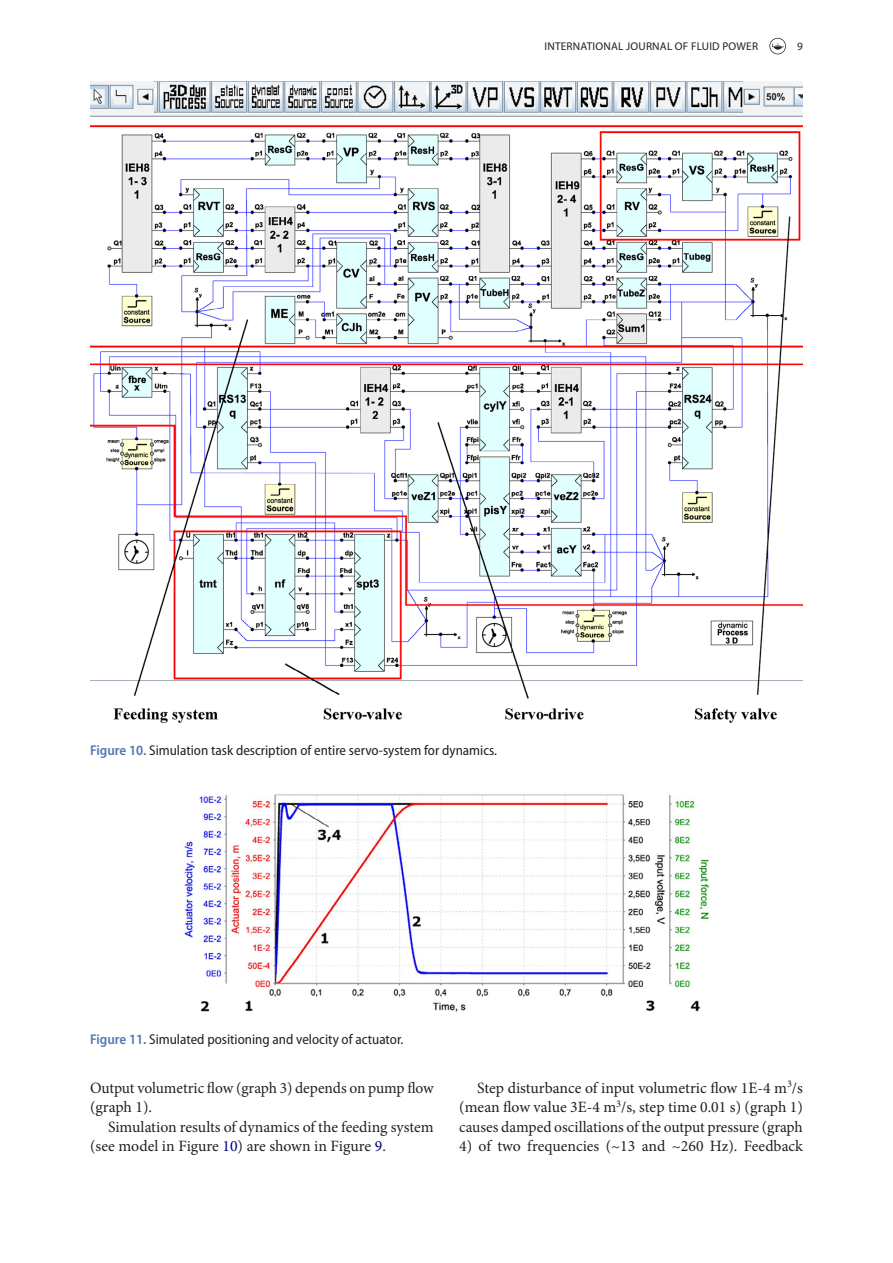
<style>
.page{position:relative;width:893px;height:1263px;background:#fff}
.page>*{position:absolute;margin:0;border:0;box-sizing:border-box;transform-origin:0 0}
.t1{font:15.75px/19.5px "Minion Pro";color:#231f20}
.t2{font:semi-condensed 14.25px "Myriad Pro";color:#231f20}
.t3{font:11.25px "Myriad Pro";letter-spacing:.02em;color:#231f20}
.s1{font-weight:600;color:#5477b3}
.s2{color:#000080}
</style>
<div class="page">
<svg style="left:769px;top:38px;width:17px;height:16px"></svg>
<img style="left:90px;top:81px;width:713px;height:642px">
<img style="left:183px;top:793px;width:527px;height:219px">
<p class="t3" style="left:544px;top:39px;width:30px">INTERNATIONAL</p>
<p class="t3" style="left:626px;top:39px;width:13px">JOURNAL</p>
<p class="t3" style="left:675px;top:39px;width:29px">OF FLUID</p>
<p class="t3" style="left:722px;top:39px;width:34px">POWER</p>
<p class="t3" style="left:797px;top:39px;width:7px">9</p>
<p class="t2" style="left:90px;top:742px;width:409px"><span class="s1">Figure 10.</span> Simulation task description of entire servo-system for dynamics.</p>
<p class="t2" style="left:90px;top:1031px;width:315px"><span class="s1">Figure 11.</span> Simulated positioning and velocity of actuator.</p>
<p class="t1" style="left:90px;top:1078px;width:345px">Output volumetric flow (graph 3) depends on pump flow (graph 1).</p>
<p class="t1" style="left:90px;top:1117px;width:345px;text-indent:18px">Simulation results of dynamics of the feeding system (see model in Figure <span class="s2">10</span>) are shown in Figure <span class="s2">9</span>.</p>
<p class="t1" style="left:459px;top:1078px;width:345px;text-align:justify;text-indent:18px">Step disturbance of input volumetric flow 1E-4 m<sup>3</sup>/s (mean flow value 3E-4 m<sup>3</sup>/s, step time 0.01 s) (graph 1) causes damped oscillations of the output pressure (graph</p>
<p class="t1" style="left:459px;top:1136px;width:345px">4) of two frequencies (~13 and ~260 Hz). Feedback</p>
</div>
